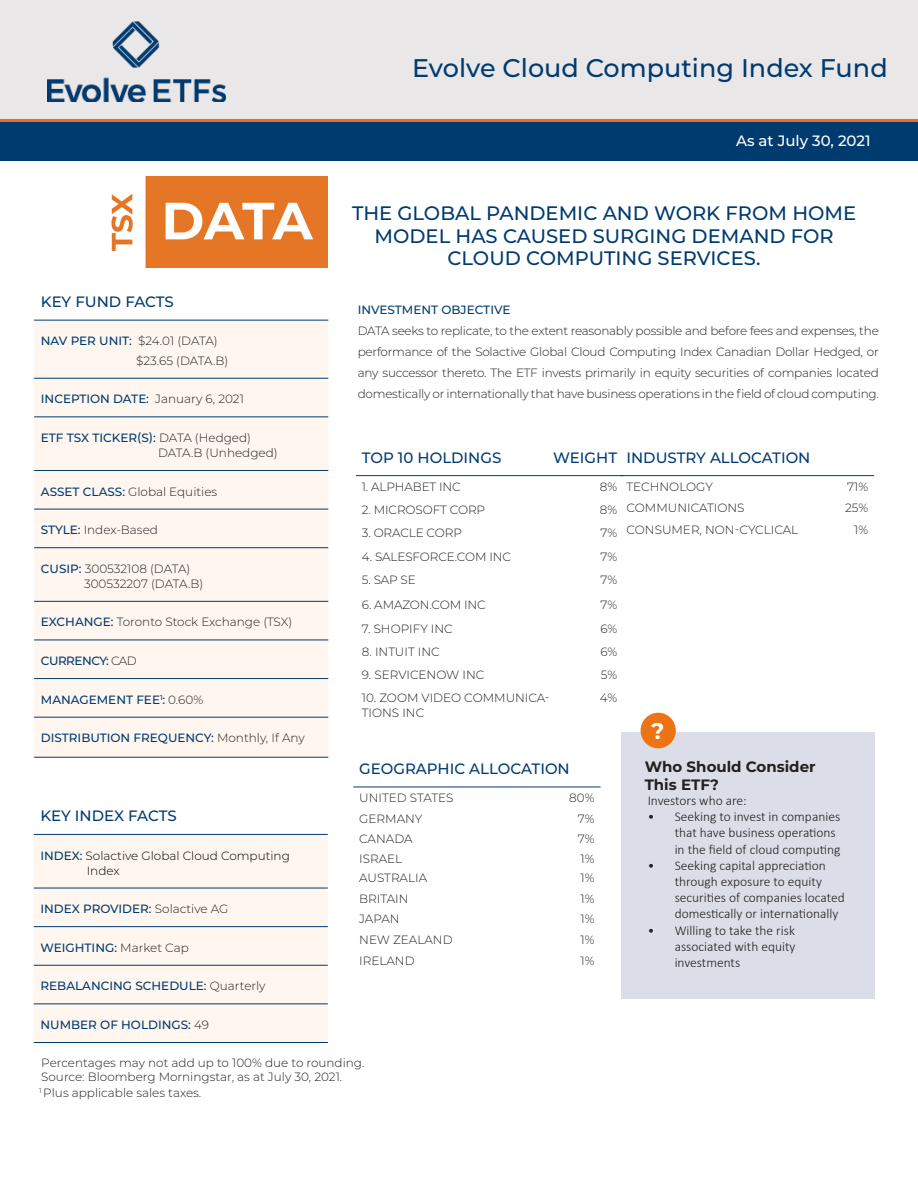
<style>
.page{position:relative;width:918px;height:1188px;background:#fff}
.page>*{position:absolute;margin:0;border:0;box-sizing:border-box;transform-origin:0 0}
.t1{font:500 25.5px "Montserrat";color:#003b70}
.t2{font:700 22.5px "Montserrat";color:#fff}
.t3{font:500 19.5px/22.5px "Montserrat";color:#003b70;text-align:center}
.t4{font:500 15px "Montserrat";color:#003b70}
.t5{font:700 15px/18px "Montserrat";color:#231f20}
.t6{font:500 15px "Montserrat";color:#fff}
.t7{font:300 13.5px/16.2px "Calibri";color:#231f20}
.t8{font:300 12px/21px "Montserrat";color:#231f20;text-align:justify}
.t9{font:500 12px "Montserrat";color:#003b70}
.t10{font:300 12px "Montserrat";color:#000}
.t11{font:500 12px "Montserrat";letter-spacing:-.04em;color:#003b70}
.s1{font-weight:500;color:#003b70}
.s2{font-weight:300;color:#231f20}
</style>
<div class="page">
<div style="left:0;top:0;width:918px;height:119px;background:#e9e7e8"></div>
<div style="left:0;top:120px;width:918px;height:41px;background:#003b70"></div>
<hr style="left:0;top:119px;width:918px;height:3px;background:#ef6a22">
<img style="left:111px;top:176px;width:217px;height:92px">
<div style="left:34px;top:321px;width:294px;height:436px;background:#fef6ef"></div>
<hr style="left:34px;top:320px;width:294px;height:1px;background:#003b70">
<hr style="left:34px;top:378px;width:294px;height:1px;background:#003b70">
<hr style="left:34px;top:416px;width:294px;height:1px;background:#003b70">
<hr style="left:34px;top:470px;width:294px;height:1px;background:#003b70">
<hr style="left:34px;top:509px;width:294px;height:1px;background:#003b70">
<hr style="left:34px;top:547px;width:294px;height:1px;background:#003b70">
<hr style="left:34px;top:601px;width:294px;height:1px;background:#003b70">
<hr style="left:34px;top:640px;width:294px;height:1px;background:#003b70">
<hr style="left:34px;top:678px;width:294px;height:1px;background:#003b70">
<hr style="left:34px;top:717px;width:294px;height:1px;background:#003b70">
<hr style="left:34px;top:757px;width:294px;height:1px;background:#003b70">
<hr style="left:353px;top:787px;width:184px;height:1px;background:#003b70">
<hr style="left:537px;top:787px;width:64px;height:1px;background:#003b70">
<div style="left:34px;top:835px;width:294px;height:207px;background:#fef6ef"></div>
<hr style="left:34px;top:834px;width:294px;height:1px;background:#003b70">
<hr style="left:34px;top:888px;width:294px;height:1px;background:#003b70">
<hr style="left:34px;top:926px;width:294px;height:1px;background:#003b70">
<hr style="left:34px;top:965px;width:294px;height:1px;background:#003b70">
<hr style="left:34px;top:1004px;width:294px;height:1px;background:#003b70">
<hr style="left:34px;top:1042px;width:294px;height:1px;background:#003b70">
<hr style="left:620px;top:475px;width:205px;height:1px;background:#003b70">
<hr style="left:825px;top:475px;width:49px;height:1px;background:#003b70">
<hr style="left:356px;top:475px;width:169px;height:1px;background:#003b70">
<hr style="left:525px;top:475px;width:41px;height:1px;background:#003b70">
<hr style="left:566px;top:475px;width:57px;height:1px;background:#003b70">
<div style="left:621px;top:733px;width:253px;height:266px;background:#dbdee9"></div>
<div style="left:641px;top:713px;width:35px;height:35px;background:#ec7415;border-radius:50%"></div>
<img style="left:47px;top:22px;width:179px;height:80px">
<p class="t1" style="left:412px;top:50px;width:477px">Evolve Cloud Computing Index Fund</p>
<p class="t6" style="left:736px;top:130px;width:136px">As at July 30, 2021</p>
<p class="t4" style="left:41px;top:291px;width:135px">KEY FUND FACTS</p>
<p class="t8" style="left:41px;top:330px;width:178px"><span class="s1">NAV PER UNIT:</span> $24.01 (DATA)</p>
<p class="t8" style="left:136px;top:350px;width:94px">$23.65 (DATA.B)</p>
<p class="t9" style="left:41px;top:391px;width:205px">INCEPTION DATE: <span class="s2">January 6, 2021</span></p>
<p class="t9" style="left:41px;top:429px;width:212px">ETF TSX TICKER(S): <span class="s2">DATA (Hedged)</span></p>
<p class="t8" style="left:158px;top:442px;width:121px">DATA.B (Unhedged)</p>
<p class="t8" style="left:41px;top:480px;width:178px"><span class="s1">ASSET CLASS:</span> Global Equities</p>
<p class="t8" style="left:41px;top:519px;width:119px"><span class="s1">STYLE:</span> Index-Based</p>
<p class="t8" style="left:41px;top:558px;width:151px"><span class="s1">CUSIP:</span> 300532108 (DATA)</p>
<p class="t8" style="left:84px;top:573px;width:121px">300532207 (DATA.B)</p>
<p class="t8" style="left:41px;top:611px;width:253px"><span class="s1">EXCHANGE:</span> Toronto Stock Exchange (TSX)</p>
<p class="t11" style="left:41px;top:652px;width:97px">CURRENCY: <span class="s2">CAD</span></p>
<p class="t9" style="left:41px;top:691px;width:164px">MANAGEMENT FEE<sup>1</sup>: <span class="s2">0.60%</span></p>
<p class="t9" style="left:41px;top:730px;width:265px">DISTRIBUTION FREQUENCY: <span class="s2">Monthly, If Any</span></p>
<p class="t4" style="left:40px;top:805px;width:138px">KEY INDEX FACTS</p>
<p class="t10" style="left:40px;top:847px;width:251px"><span class="s1">INDEX:</span> Solactive Global Cloud Computing</p>
<p class="t10" style="left:87px;top:862px;width:34px">Index</p>
<p class="t9" style="left:40px;top:901px;width:189px">INDEX PROVIDER: <span class="s2">Solactive AG</span></p>
<p class="t9" style="left:40px;top:939px;width:150px">WEIGHTING: <span class="s2">Market Cap</span></p>
<p class="t9" style="left:40px;top:978px;width:227px">REBALANCING SCHEDULE: <span class="s2">Quarterly</span></p>
<p class="t9" style="left:40px;top:1016px;width:170px">NUMBER OF HOLDINGS: <span class="s2">49</span></p>
<p class="t3" style="left:352px;top:201px;width:506px">THE GLOBAL PANDEMIC AND WORK FROM HOME<br>MODEL HAS CAUSED SURGING DEMAND FOR<br>CLOUD COMPUTING SERVICES.</p>
<p class="t9" style="left:358px;top:301px;width:154px">INVESTMENT OBJECTIVE</p>
<p class="t8" style="left:358px;top:320px;width:523px">DATA seeks to replicate, to the extent reasonably possible and before fees and expenses, the performance of the Solactive Global Cloud Computing Index Canadian Dollar Hedged, or any successor thereto. The ETF invests primarily in equity securities of companies located domestically or internationally that have business operations in the field of cloud computing.</p>
<p class="t4" style="left:362px;top:447px;width:141px">TOP 10 HOLDINGS</p>
<p class="t4" style="left:553px;top:447px;width:65px">WEIGHT</p>
<p class="t8" style="left:362px;top:476px;width:100px">1. ALPHABET INC</p>
<p class="t8" style="left:600px;top:476px;width:19px">8%</p>
<p class="t8" style="left:362px;top:499px;width:125px">2. MICROSOFT CORP</p>
<p class="t8" style="left:600px;top:499px;width:19px">8%</p>
<p class="t8" style="left:362px;top:522px;width:102px">3. ORACLE CORP</p>
<p class="t8" style="left:600px;top:522px;width:18px">7%</p>
<p class="t8" style="left:362px;top:546px;width:151px">4. SALESFORCE.COM INC</p>
<p class="t8" style="left:600px;top:546px;width:18px">7%</p>
<p class="t8" style="left:362px;top:569px;width:55px">5. SAP SE</p>
<p class="t8" style="left:600px;top:569px;width:18px">7%</p>
<p class="t8" style="left:362px;top:594px;width:125px">6. AMAZON.COM INC</p>
<p class="t8" style="left:600px;top:594px;width:18px">7%</p>
<p class="t8" style="left:362px;top:617px;width:92px">7. SHOPIFY INC</p>
<p class="t8" style="left:600px;top:617px;width:18px">6%</p>
<p class="t8" style="left:362px;top:641px;width:79px">8. INTUIT INC</p>
<p class="t8" style="left:600px;top:641px;width:18px">6%</p>
<p class="t8" style="left:362px;top:664px;width:124px">9. SERVICENOW INC</p>
<p class="t8" style="left:601px;top:664px;width:18px">5%</p>
<p class="t8" style="left:362px;top:690px;width:189px;line-height:15px">10. ZOOM VIDEO COMMUNICA-<br>TIONS INC</p>
<p class="t8" style="left:600px;top:687px;width:19px">4%</p>
<p class="t4" style="left:359px;top:758px;width:212px">GEOGRAPHIC ALLOCATION</p>
<p class="t8" style="left:359px;top:787px;width:96px">UNITED STATES</p>
<p class="t8" style="left:569px;top:787px;width:27px">80%</p>
<p class="t8" style="left:359px;top:807px;width:65px">GERMANY</p>
<p class="t8" style="left:578px;top:807px;width:18px">7%</p>
<p class="t8" style="left:359px;top:828px;width:55px">CANADA</p>
<p class="t8" style="left:578px;top:828px;width:18px">7%</p>
<p class="t8" style="left:359px;top:848px;width:44px">ISRAEL</p>
<p class="t8" style="left:581px;top:848px;width:16px">1%</p>
<p class="t8" style="left:359px;top:867px;width:69px">AUSTRALIA</p>
<p class="t8" style="left:581px;top:867px;width:16px">1%</p>
<p class="t8" style="left:359px;top:887px;width:51px">BRITAIN</p>
<p class="t8" style="left:581px;top:887px;width:16px">1%</p>
<p class="t8" style="left:359px;top:908px;width:42px">JAPAN</p>
<p class="t8" style="left:359px;top:929px;width:95px">NEW ZEALAND</p>
<p class="t8" style="left:359px;top:950px;width:57px">IRELAND</p>
<p class="t8" style="left:581px;top:908px;width:16px">1%</p>
<p class="t8" style="left:581px;top:929px;width:16px">1%</p>
<p class="t8" style="left:581px;top:950px;width:16px">1%</p>
<p class="t4" style="left:626px;top:447px;width:186px">INDUSTRY ALLOCATION</p>
<p class="t8" style="left:626px;top:476px;width:88px">TECHNOLOGY</p>
<p class="t8" style="left:847px;top:476px;width:23px">71%</p>
<p class="t8" style="left:626px;top:497px;width:120px">COMMUNICATIONS</p>
<p class="t8" style="left:845px;top:497px;width:25px">25%</p>
<p class="t8" style="left:626px;top:519px;width:173px">CONSUMER, NON-CYCLICAL</p>
<p class="t8" style="left:854px;top:519px;width:16px">1%</p>
<p class="t2" style="left:651px;top:715px;width:15px">?</p>
<p class="t5" style="left:645px;top:756px;width:172px">Who Should Consider<br>This ETF?</p>
<p class="t7" style="left:648px;top:792px;width:101px">Investors who are:</p>
<p class="t7" style="left:675px;top:808px;width:167px;text-indent:-27px">• Seeking to invest in companies that have business operations in the field of cloud computing</p>
<p class="t7" style="left:675px;top:857px;width:172px;text-indent:-27px">• Seeking capital appreciation through exposure to equity securities of companies located domestically or internationally</p>
<p class="t7" style="left:675px;top:922px;width:122px;text-align:justify;text-indent:-27px">• Willing to take the risk associated with equity investments</p>
<p class="t8" style="left:41px;top:1052px;width:325px">Percentages may not add up to 100% due to rounding.</p>
<p class="t8" style="left:41px;top:1066px;width:303px">Source: Bloomberg Morningstar, as at July 30, 2021.</p>
<p class="t8" style="left:39px;top:1082px;width:164px"><sup>1</sup> Plus applicable sales taxes.</p>
</div>
